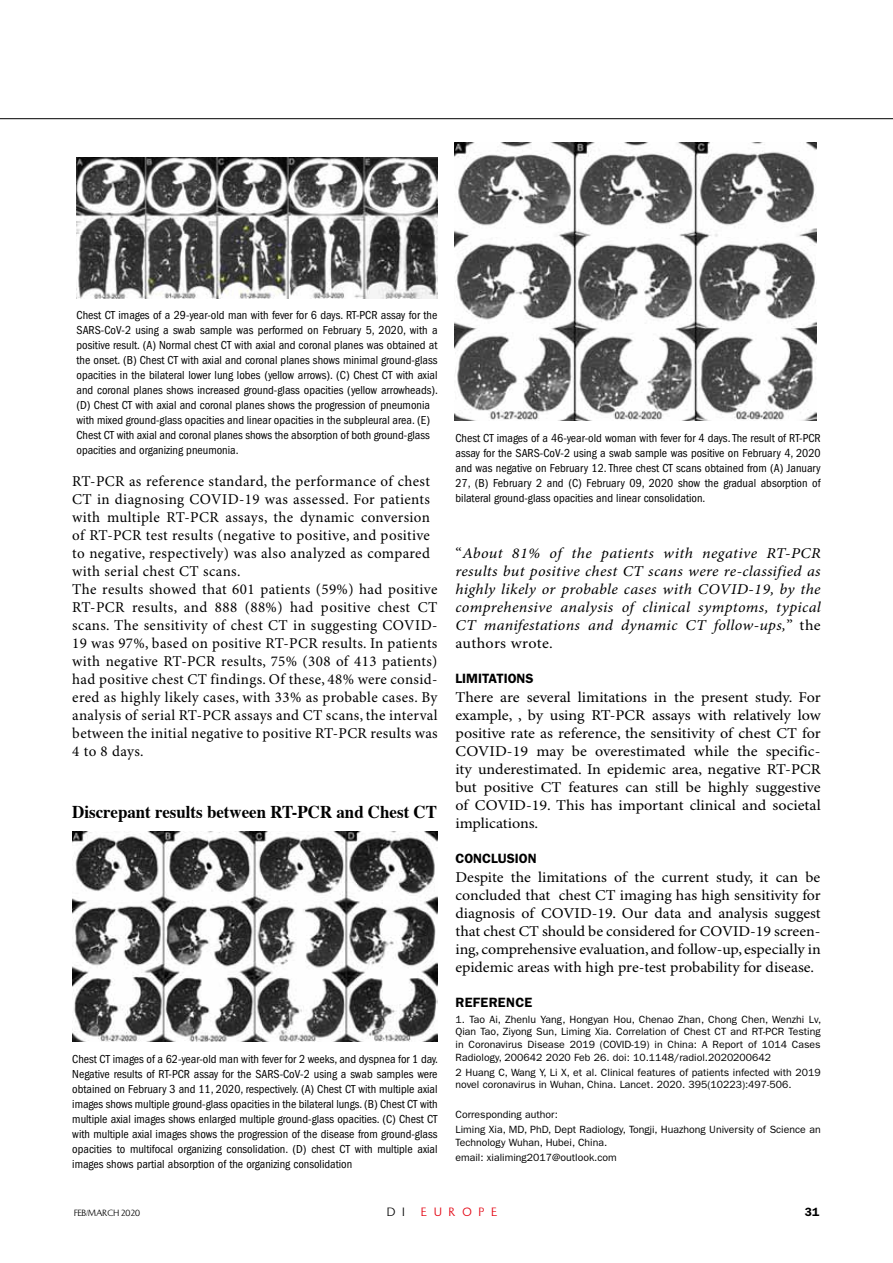
<style>
.page{position:relative;width:893px;height:1263px;background:#fff}
.page>*{position:absolute;margin:0;border:0;box-sizing:border-box;transform-origin:0 0}
.t1{font:700 18px "Times";color:#000;scale:.94 1}
.t2{font:15px/18px "Minion Pro";letter-spacing:.02em;color:#000}
.t3{font:15px/18px "Minion Pro";letter-spacing:.02em;color:#000;text-align:justify;scale:1.07 1}
.t4{font:15px/18px "Minion Pro";letter-spacing:.02em;color:#000;text-align:justify;scale:1.06 1}
.t5{font:italic 15px/18px "Minion Pro";letter-spacing:.02em;color:#000;text-align:justify;scale:1.07 1}
.t6{font:600 13.5px "ITC Franklin Gothic Std";color:#000}
.t7{font:condensed 12px/15px "ITC Franklin Gothic Std";color:#000;text-align:justify}
.t8{font:12px "OPTI Susan";letter-spacing:.6em;color:#e3000f}
.t9{font:12px "OPTI Susan";color:#000}
.t10{font:600 12px "ITC Franklin Gothic Std";color:#000}
.t11{font:10.5px/12.8px "ITC Franklin Gothic Std";color:#000}
.t12{font:9px "OPTI Susan";color:#000}
.s1{font-style:normal}
</style>
<div class="page">
<hr style="left:0;top:118px;width:893px;height:1px;background:#000">
<img style="left:77px;top:157px;width:361px;height:141px">
<img style="left:454px;top:142px;width:362px;height:279px">
<img style="left:72px;top:831px;width:365px;height:211px">
<p class="t7" style="left:77px;top:308px;width:363px;text-align:left">Chest CT images of a 29-year-old man with fever for 6 days. RT-PCR assay for the SARS-CoV-2 using a swab sample was performed on February 5, 2020, with a positive result. (A) Normal chest CT with axial and coronal planes was obtained at the onset. (B) Chest CT with axial and coronal planes shows minimal ground-glass opacities in the bilateral lower lung lobes (yellow arrows). (C) Chest CT with axial and coronal planes shows increased ground-glass opacities (yellow arrowheads). (D) Chest CT with axial and coronal planes shows the progression of pneumonia with mixed ground-glass opacities and linear opacities in the subpleural area. (E)<br>Chest CT with axial and coronal planes shows the absorption of both ground-glass opacities and organizing pneumonia.</p>
<p class="t2" style="left:72px;top:473px;width:367px">RT-PCR as reference standard, the performance of chest CT in diagnosing COVID-19 was assessed. For patients with multiple RT-PCR assays, the dynamic conversion of RT-PCR test results (negative to positive, and positive to negative, respectively) was also analyzed as compared with serial chest CT scans.<br>The results showed that 601 patients (59%) had positive RT-PCR results, and 888 (88%) had positive chest CT scans. The sensitivity of chest CT in suggesting COVID-19 was 97%, based on positive RT-PCR results. In patients with negative RT-PCR results, 75% (308 of 413 patients) had positive chest CT findings. Of these, 48% were consid&shy;ered as highly likely cases, with 33% as probable cases. By analysis of serial RT-PCR assays and CT scans, the interval between the initial negative to positive RT-PCR results was 4 to 8 days.</p>
<h1 class="t1" style="left:72px;top:795px;width:390px">Discrepant results between RT-PCR and Chest CT</h1>
<p class="t7" style="left:72px;top:1051px;width:367px">Chest CT images of a 62-year-old man with fever for 2 weeks, and dyspnea for 1 day.<br>Negative results of RT-PCR assay for the SARS-CoV-2 using a swab samples were obtained on February 3 and 11, 2020, respectively. (A) Chest CT with multiple axial images shows multiple ground-glass opacities in the bilateral lungs. (B) Chest CT with multiple axial images shows enlarged multiple ground-glass opacities. (C) Chest CT with multiple axial images shows the progression of the disease from ground-glass opacities to multifocal organizing consolidation. (D) chest CT with multiple axial images shows partial absorption of the organizing consolidation</p>
<p class="t7" style="left:455px;top:430px;width:367px">Chest CT images of a 46-year-old woman with fever for 4 days. The result of RT-PCR assay for the SARS-CoV-2 using a swab sample was positive on February 4, 2020 and was negative on February 12. Three chest CT scans obtained from (A) January 27, (B) February 2 and (C) February 09, 2020 show the gradual absorption of bilateral ground-glass opacities and linear consolidation.</p>
<p class="t5" style="left:455px;top:545px;width:343px"><span class="s1">“</span>About 81% of the patients with negative RT-PCR results but positive chest CT scans were re-classified as highly likely or probable cases with COVID-19, by the comprehensive analysis of clinical symptoms, typical CT manifestations and dynamic CT follow-ups,<span class="s1">” the authors wrote.</span></p>
<p class="t6" style="left:455px;top:671px;width:8px">LIMI</p>
<p class="t6" style="left:482px;top:671px;width:53px">TATIONS</p>
<p class="t3" style="left:455px;top:689px;width:343px">There are several limitations in the present study. For example, , by using RT-PCR assays with relatively low positive rate as reference, the sensitivity of chest CT for COVID-19 may be overestimated while the specific&shy;ity underestimated. In epidemic area, negative RT-PCR but positive CT features can still be highly suggestive of COVID-19. This has important clinical and societal implications.</p>
<p class="t6" style="left:455px;top:851px;width:81px">CONCLUSION</p>
<p class="t4" style="left:455px;top:869px;width:346px">Despite the limitations of the current study, it can be concluded that chest CT imaging has high sensitivity for diagnosis of COVID-19. Our data and analysis suggest that chest CT should be considered for COVID-19 screen&shy;ing, comprehensive evaluation, and follow-up, especially in epidemic areas with high pre-test probability for disease.</p>
<p class="t6" style="left:455px;top:995px;width:19px">REFERENCE</p>
<p class="t11" style="left:455px;top:1013px;width:367px;text-align:justify">1. Tao Ai, Zhenlu Yang, Hongyan Hou, Chenao Zhan, Chong Chen, Wenzhi Lv, Qian Tao, Ziyong Sun, Liming Xia. Correlation of Chest CT and RT-PCR Testing in Coronavirus Disease 2019 (COVID-19) in China: A Report of 1014 Cases Radiology, 200642 2020 Feb 26. doi: 10.1148/radiol.2020200642</p>
<p class="t11" style="left:455px;top:1066px;width:367px">2 H uang C, Wang Y, Li X, et al. Clinical features of patients infected with 2019 novel coronavirus in Wuhan, China. Lancet. 2020. 395(10223):497-506.</p>
<p class="t11" style="left:455px;top:1107px;width:367px;line-height:14.9px">Corresponding author:<br>Liming Xia, MD, PhD, Dept Radiology, Tongji, H uazhong University of Science an</p>
<p class="t11" style="left:455px;top:1135px;width:163px;line-height:14.9px">Technology Wuhan, H ubei, China. email: xialiming2017@outlook.com</p>
<p class="t12" style="left:74px;top:1208px;width:68px">FEB/MARCH 2020</p>
<p class="t9" style="left:387px;top:1205px;width:19px">D I</p>
<p class="t8" style="left:421px;top:1205px;width:77px">EUROPE</p>
<p class="t10" style="left:805px;top:1205px;width:16px">31</p>
</div>
